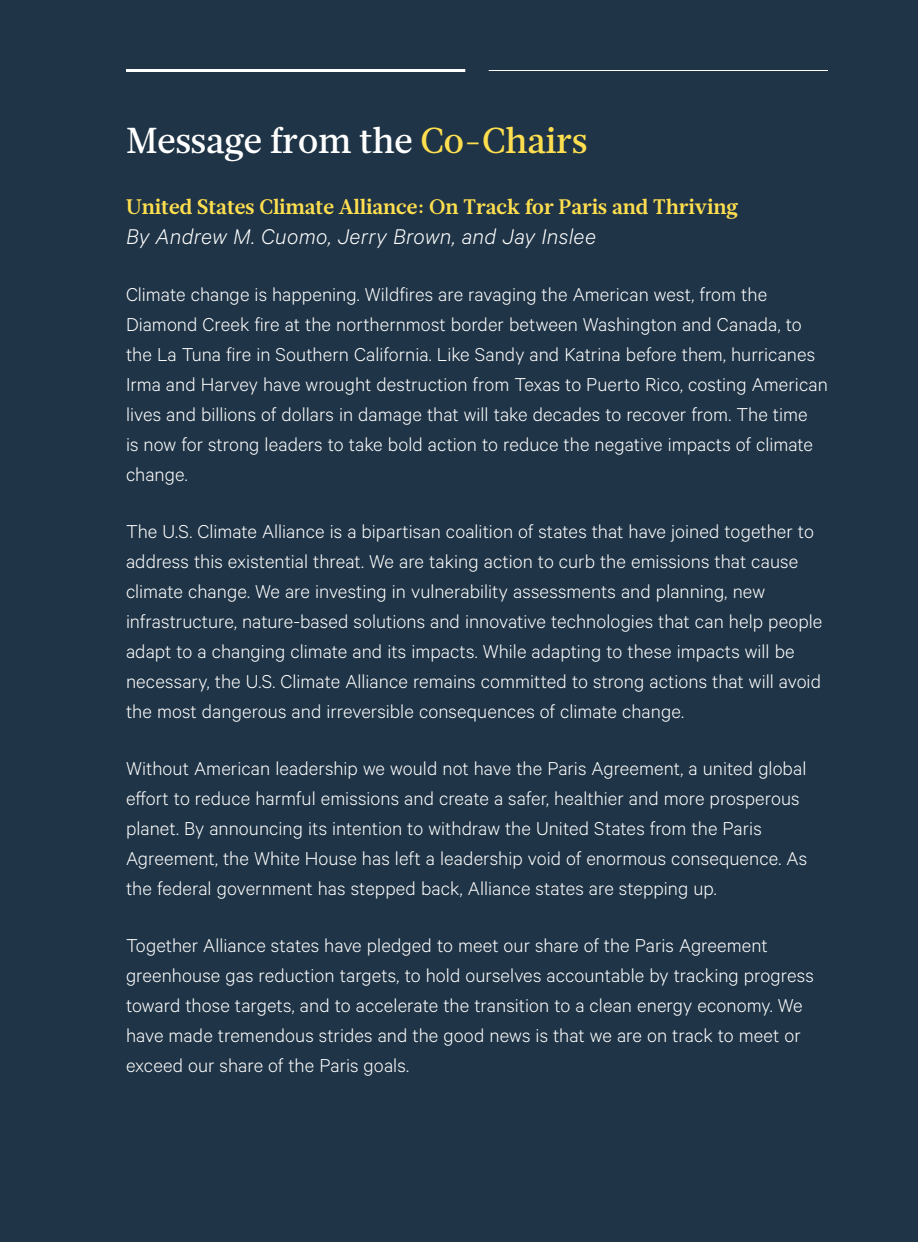
<style>
.page{position:relative;width:918px;height:1242px;background:#1f3446}
.page>*{position:absolute;margin:0;border:0;box-sizing:border-box;transform-origin:0 0}
.t1{font:500 36px "Glosa Text";letter-spacing:-.005em;color:#fff}
.t2{font:italic 300 24px "Calibre";letter-spacing:.015em;color:#fff}
.t3{font:300 21px/30px "Calibre";color:#fff}
.t4{font:700 21px "Glosa Text";color:#ffdf4f}
.s1{color:#ffdf4f}
</style>
<div class="page">
<hr style="left:126px;top:69px;width:339px;height:3px;background:#fff">
<hr style="left:489px;top:70px;width:339px;height:1px;background:#fff">
<h1 class="t1" style="left:126px;top:117px;width:463px">Message from the <span class="s1">Co-Chairs</span></h1>
<p class="t4" style="left:126px;top:193px;width:613px">United States Climate Alliance: On Track for Paris and Thriving</p>
<p class="t2" style="left:126px;top:223px;width:471px">By Andrew M. Cuomo, Jerry Brown, and Jay Inslee</p>
<p class="t3" style="left:126px;top:279px;width:703px">Climate change is happening. Wildfires are ravaging the American west, from the Diamond Creek fire at the northernmost border between Washington and Canada, to the La Tuna fire in Southern California. Like Sandy and Katrina before them, hurricanes Irma and Harvey have wrought destruction from Texas to Puerto Rico, costing American lives and billions of dollars in damage that will take decades to recover from. The time<br>is now for strong leaders to take bold action to reduce the negative impacts of climate change.</p>
<p class="t3" style="left:126px;top:516px;width:698px">The U.S. Climate Alliance is a bipartisan coalition of states that have joined together to address this existential threat. We are taking action to curb the emissions that cause climate change. We are investing in vulnerability assessments and planning, new infrastructure, nature-based solutions and innovative technologies that can help people adapt to a changing climate and its impacts. While adapting to these impacts will be necessary, the U.S. Climate Alliance remains committed to strong actions that will avoid the most dangerous and irreversible consequences of climate change.</p>
<p class="t3" style="left:126px;top:753px;width:683px">Without American leadership we would not have the Paris Agreement, a united global effort to reduce harmful emissions and create a safer, healthier and more prosperous planet. By announcing its intention to withdraw the United States from the Paris Agreement, the White House has left a leadership void of enormous consequence. As the federal government has stepped back, Alliance states are stepping up.</p>
<p class="t3" style="left:126px;top:930px;width:689px">Together Alliance states have pledged to meet our share of the Paris Agreement greenhouse gas reduction targets, to hold ourselves accountable by tracking progress toward those targets, and to accelerate the transition to a clean energy economy. We have made tremendous strides and the good news is that we are on track to meet or exceed our share of the Paris goals.</p>
</div>
